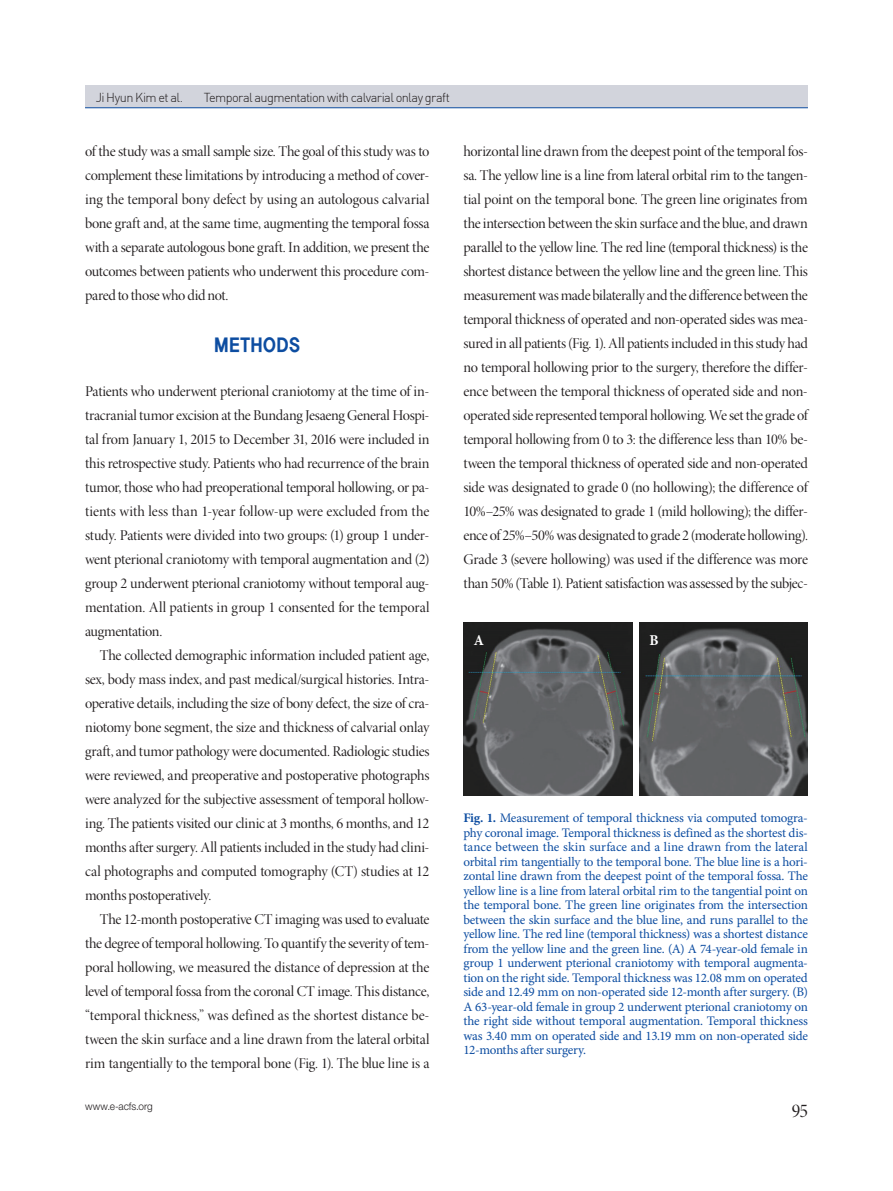
<style>
.page{position:relative;width:893px;height:1191px;background:#fff}
.page>*{position:absolute;margin:0;border:0;box-sizing:border-box;transform-origin:0 0}
.t1{font:19.5px "Minion Pro Disp";color:#231f20;scale:.96 1}
.서론{font:18.75px "Korean GHD B";letter-spacing:.04em;color:#0d4da1;scale:.86 1}
.한글본문{font:15px/24px "Minion Pro Disp";letter-spacing:-.015em;color:#231f20;text-align:justify}
.Fig{font:700 15px "Minion Pro";color:#fff;scale:.96 1}
.Fig-2{font:13.05px/14.5px "Minion Pro";letter-spacing:-.025em;color:#0d4da1;text-align:justify}
.t2{font:300 12.75px "DIN";letter-spacing:-.05em;color:#231f20}
.t3{font:300 10.5px "Helvetica Neue LT Std";letter-spacing:-.005em;color:#231f20;scale:.96 1}
.s1{font-weight:700}
</style>
<div class="page">
<div style="left:85px;top:85px;width:723px;height:22px;background:#d2d4dc"></div>
<hr style="left:85px;top:107px;width:723px;height:1px;background:#0d4da1">
<img style="left:463px;top:622px;width:169px;height:173px">
<img style="left:639px;top:622px;width:169px;height:173px">
<p class="t2" style="left:96px;top:90px;width:89px">Ji Hyun Kim et al.</p>
<p class="t2" style="left:204px;top:90px;width:248px">Temporal augmentation with calvarial onlay graft</p>
<p class="한글본문" style="left:85px;top:140px;width:346px">of the study was a small sample size. The goal of this study was to complement these limitations by introducing a method of cover&shy;ing the temporal bony defect by using an autologous calvarial bone graft and, at the same time, augmenting the temporal fossa with a separate autologous bone graft. In addition, we present the outcomes between patients who underwent this procedure com&shy;pared to those who did not.</p>
<p class="서론" style="left:215px;top:335px;width:101px">METHODS</p>
<p class="한글본문" style="left:85px;top:380px;width:346px">Patients who underwent pterional craniotomy at the time of in&shy;tracranial tumor excision at the Bundang Jesaeng General Hospi&shy;tal from January 1, 2015 to December 31, 2016 were included in this retrospective study. Patients who had recurrence of the brain tumor, those who had preoperational temporal hollowing, or pa&shy;tients with less than 1-year follow-up were excluded from the study. Patients were divided into two groups: (1) group 1 under&shy;went pterional craniotomy with temporal augmentation and (2) group 2 underwent pterional craniotomy without temporal aug&shy;mentation. All patients in group 1 consented for the temporal augmentation.</p>
<p class="한글본문" style="left:85px;top:644px;width:346px;text-indent:15px">The collected demographic information included patient age, sex, body mass index, and past medical/surgical histories. Intra&shy;operative details, including the size of bony defect, the size of cra&shy;niotomy bone segment, the size and thickness of calvarial onlay graft, and tumor pathology were documented. Radiologic studies were reviewed, and preoperative and postoperative photographs were analyzed for the subjective assessment of temporal hollow&shy;ing. The patients visited our clinic at 3 months, 6 months, and 12 months after surgery. All patients included in the study had clini&shy;cal photographs and computed tomography (CT) studies at 12 months postoperatively.</p>
<p class="한글본문" style="left:85px;top:908px;width:346px;text-indent:15px">The 12-month postoperative CT imaging was used to evaluate the degree of temporal hollowing. To quantify the severity of tem&shy;poral hollowing, we measured the distance of depression at the level of temporal fossa from the coronal CT image. This distance, “temporal thickness,” was defined as the shortest distance be&shy;tween the skin surface and a line drawn from the lateral orbital rim tangentially to the temporal bone (Fig. 1). The blue line is a</p>
<p class="t3" style="left:85px;top:1100px;width:72px">www.e-acfs.org</p>
<p class="한글본문" style="left:463px;top:140px;width:346px">horizontal line drawn from the deepest point of the temporal fos&shy;sa. The yellow line is a line from lateral orbital rim to the tangen&shy;tial point on the temporal bone. The green line originates from the intersection between the skin surface and the blue, and drawn parallel to the yellow line. The red line (temporal thickness) is the shortest distance between the yellow line and the green line. This measurement was made bilaterally and the difference between the temporal thickness of operated and non-operated sides was mea&shy;sured in all patients (Fig. 1). All patients included in this study had no temporal hollowing prior to the surgery, therefore the differ&shy;ence between the temporal thickness of operated side and non&shy;operated side represented temporal hollowing. We set the grade of temporal hollowing from 0 to 3: the difference less than 10% be&shy;tween the temporal thickness of operated side and non-operated side was designated to grade 0 (no hollowing); the difference of 10%–25% was designated to grade 1 (mild hollowing); the differ&shy;ence of 25%–50% was designated to grade 2 (moderate hollowing).<br>Grade 3 (severe hollowing) was used if the difference was more than 50% (Table 1). Patient satisfaction was assessed by the subjec-</p>
<p class="Fig" style="left:474px;top:630px;width:12px">A</p>
<p class="Fig" style="left:649px;top:630px;width:11px">B</p>
<p class="Fig-2" style="left:463px;top:811px;width:346px"><span class="s1">Fig. 1.</span> Measurement of temporal thickness via computed tomogra&shy;phy coronal image. Temporal thickness is defined as the shortest dis&shy;tance between the skin surface and a line drawn from the lateral orbital rim tangentially to the temporal bone. The blue line is a hori&shy;zontal line drawn from the deepest point of the temporal fossa. The yellow line is a line from lateral orbital rim to the tangential point on the temporal bone. The green line originates from the intersection between the skin surface and the blue line, and runs parallel to the yellow line. The red line (temporal thickness) was a shortest distance from the yellow line and the green line. (A) A 74-year-old female in group 1 underwent pterional craniotomy with temporal augmenta&shy;tion on the right side. Temporal thickness was 12.08 mm on operated side and 12.49 mm on non-operated side 12-month after surgery. (B)<br>A 63-year-old female in group 2 underwent pterional craniotomy on the right side without temporal augmentation. Temporal thickness was 3.40 mm on operated side and 13.19 mm on non-operated side 12-months after surgery.</p>
<h1 class="t1" style="left:792px;top:1099px;width:18px">95</h1>
</div>
